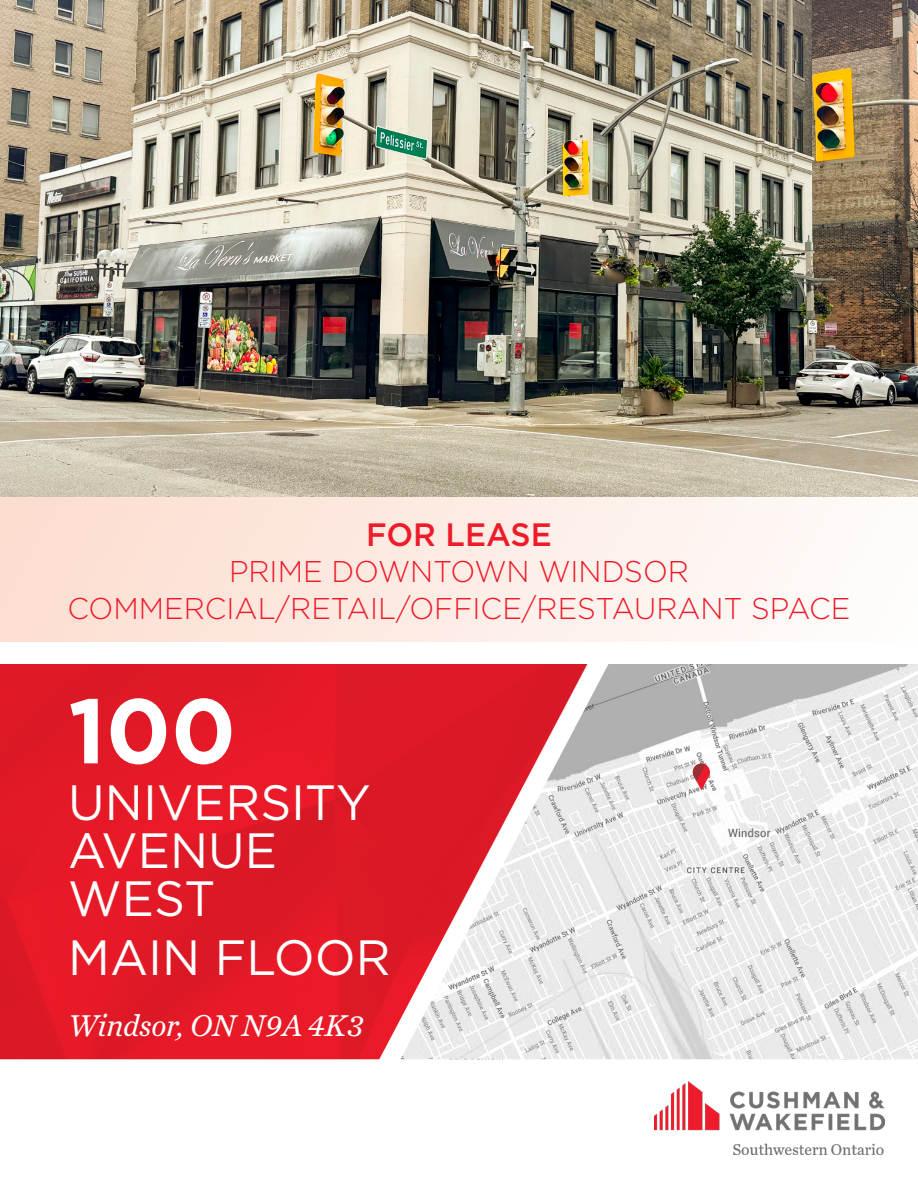
<style>
.page{position:relative;width:918px;height:1188px;background:#fff}
.page>*{position:absolute;margin:0;border:0;box-sizing:border-box;transform-origin:0 0}
.t1{font:700 91.5px "Gotham";color:#fff}
.t2{font:49.5px/48px "Gotham";color:#fff}
.t3{font:500 32.4px "Gotham";color:#ee1b2a}
.t4{font:italic 31.5px "Chronicle Text G2";color:#fff}
.t5{font:300 30px "Gotham";color:#ee1b2a}
</style>
<div class="page">
<img style="left:655px;top:1081px;width:229px;height:73px">
<img style="left:0;top:0;width:918px;height:497px">
<div style="left:0;top:497px;width:918px;height:145px;background:linear-gradient(to right,#fdddd0,#fefcfb)"></div>
<div style="left:0;top:664px;width:401px;height:395px;background:#e21927"></div>
<img style="left:401px;top:664px;width:517px;height:395px">
<svg style="left:693px;top:763px;width:17px;height:27px"></svg>
<p class="t3" style="left:366px;top:513px;width:187px">FOR LEASE</p>
<p class="t5" style="left:229px;top:553px;width:462px">PRIME DOWNTOWN WINDSOR</p>
<p class="t5" style="left:67px;top:590px;width:785px">COMMERCIAL/RETAIL/OFFICE/RESTAURANT SPACE</p>
<p class="t1" style="left:68px;top:670px;width:169px">100</p>
<p class="t2" style="left:68px;top:778px;width:304px">UNIVERSITY<br>AVENUE<br>WEST</p>
<p class="t2" style="left:68px;top:932px;width:324px">MAIN FLOOR</p>
<p class="t4" style="left:68px;top:1001px;width:296px">Windsor, ON N9A 4K3</p>
</div>
